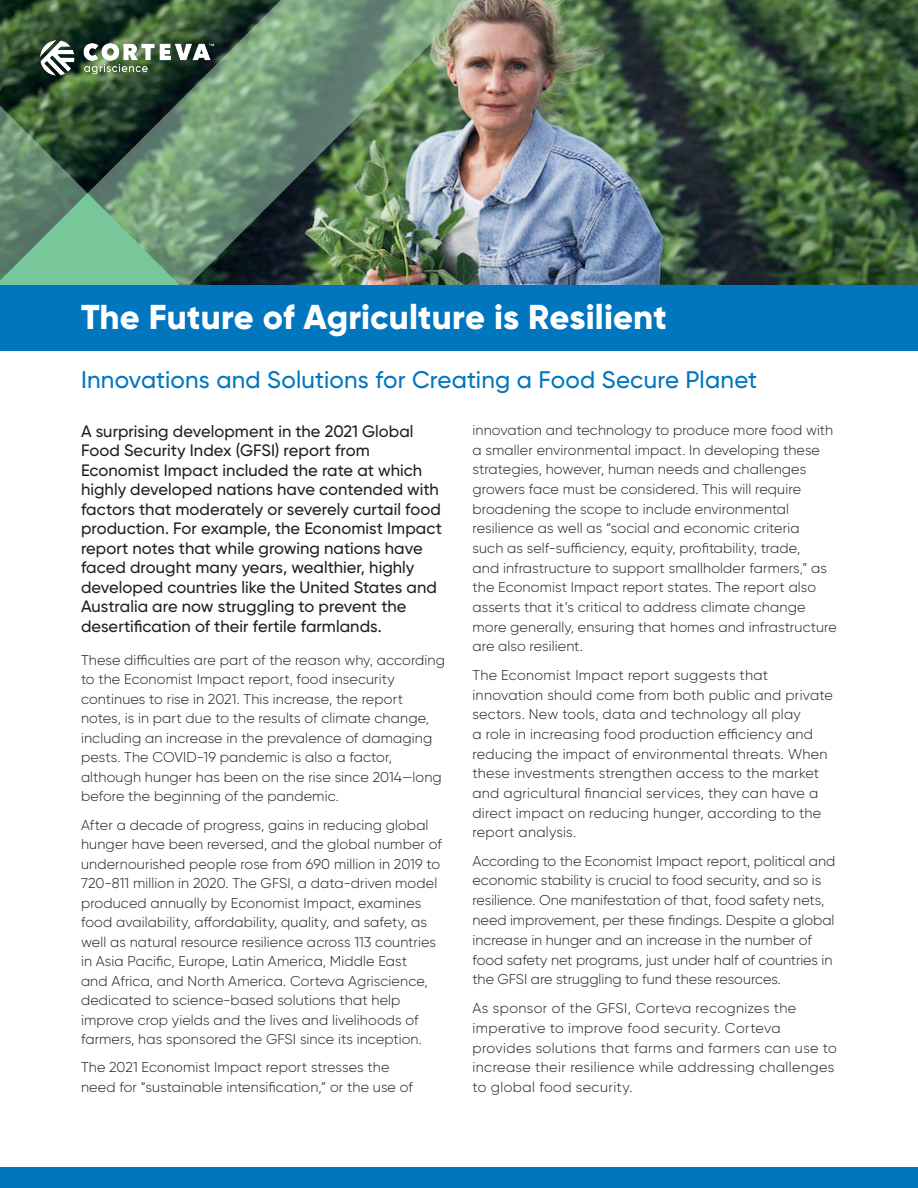
<style>
.page{position:relative;width:918px;height:1188px;background:#fff}
.page>*{position:absolute;margin:0;border:0;box-sizing:border-box;transform-origin:0 0}
.t1{font:800 34.5px "Gilroy";letter-spacing:.005em;color:#fff}
.t2{font:500 24px "Gilroy";letter-spacing:.01em;color:#0076be}
.MainText{font:500 16.5px/19.5px "Gilroy";letter-spacing:.005em;color:#231f20}
.MainText-2{font:300 14.25px/19.6px "Gilroy";letter-spacing:.01em;color:#231f20}
</style>
<div class="page">
<img style="left:763px;top:0;width:155px;height:285px">
<div style="left:0;top:1168px;width:918px;height:20px;background:#0076be"></div>
<img style="left:84px;top:0;width:679px;height:389px">
<svg style="left:0;top:0;width:184px;height:386px;background:#3e5c41"></svg>
<svg style="left:0;top:193px;width:184px;height:92px;background:#71ab87"></svg>
<img style="left:40px;top:40px;width:177px;height:35px">
<div style="left:0;top:340px;width:182px;height:47px;background:#fff"></div>
<div style="left:0;top:285px;width:918px;height:66px;background:#0076be"></div>
<p class="t1" style="left:81px;top:296px;width:587px">The Future of Agriculture is Resilient</p>
<p class="t2" style="left:81px;top:364px;width:678px">Innovations and Solutions for Creating a Food Secure Planet</p>
<p class="MainText" style="left:81px;top:421px;width:362px">A surprising development in the 2021 Global Food Security Index (GFSI) report from Economist Impact included the rate at which highly developed nations have contended with factors that moderately or severely curtail food production. For example, the Economist Impact report notes that while growing nations have faced drought many years, wealthier, highly developed countries like the United States and Australia are now struggling to prevent the desertification of their fertile farmlands.</p>
<p class="MainText-2" style="left:81px;top:650px;width:365px">These difficulties are part of the reason why, according to the Economist Impact report, food insecurity continues to rise in 2021. This increase, the report notes, is in part due to the results of climate change, including an increase in the prevalence of damaging pests. The COVID-19 pandemic is also a factor, although hunger has been on the rise since 2014—long before the beginning of the pandemic.</p>
<p class="MainText-2" style="left:81px;top:815px;width:362px">After a decade of progress, gains in reducing global hunger have been reversed, and the global number of undernourished people rose from 690 million in 2019 to 720-811 million in 2020. The GFSI, a data-driven model produced annually by Economist Impact, examines food availability, affordability, quality, and safety, as well as natural resource resilience across 113 countries in Asia Pacific, Europe, Latin America, Middle East<br>and Africa, and North America. Corteva Agriscience, dedicated to science-based solutions that help improve crop yields and the lives and livelihoods of farmers, has sponsored the GFSI since its inception.</p>
<p class="MainText-2" style="left:81px;top:1058px;width:333px">The 2021 Economist Impact report stresses the need for “sustainable intensification,” or the use of</p>
<p class="MainText-2" style="left:472px;top:420px;width:366px">innovation and technology to produce more food with a smaller environmental impact. In developing these strategies, however, human needs and challenges growers face must be considered. This will require broadening the scope to include environmental resilience as well as “social and economic criteria<br>such as self-sufficiency, equity, profitability, trade,<br>and infrastructure to support smallholder farmers,” as the Economist Impact report states. The report also asserts that it’s critical to address climate change more generally, ensuring that homes and infrastructure are also resilient.</p>
<p class="MainText-2" style="left:472px;top:665px;width:362px">The Economist Impact report suggests that innovation should come from both public and private sectors. New tools, data and technology all play<br>a role in increasing food production efficiency and reducing the impact of environmental threats. When these investments strengthen access to the market and agricultural financial services, they can have a direct impact on reducing hunger, according to the report analysis.</p>
<p class="MainText-2" style="left:472px;top:851px;width:364px">According to the Economist Impact report, political and economic stability is crucial to food security, and so is resilience. One manifestation of that, food safety nets, need improvement, per these findings. Despite a global increase in hunger and an increase in the number of food safety net programs, just under half of countries in the GFSI are struggling to fund these resources.</p>
<p class="MainText-2" style="left:472px;top:998px;width:366px">As sponsor of the GFSI, Corteva recognizes the imperative to improve food security. Corteva provides solutions that farms and farmers can use to increase their resilience while addressing challenges to global food security.</p>
</div>
